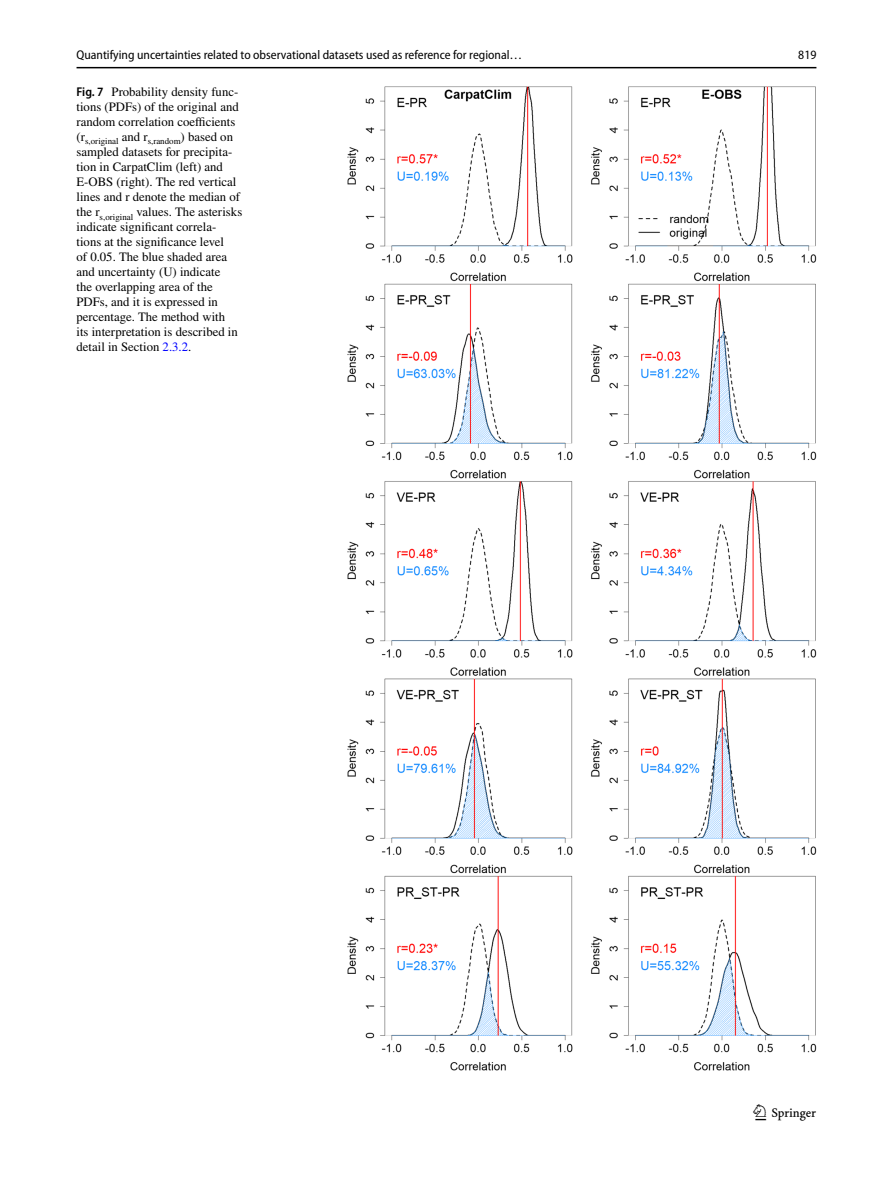
<style>
.page{position:relative;width:893px;height:1187px;background:#fff}
.page>*{position:absolute;margin:0;border:0;box-sizing:border-box;transform-origin:0 0}
.t1{font:22.5px "Springnew Regular 3";color:#000}
.t2{font:12.75px/15px "STIX";color:#000;text-align:justify}
.t3{font:12.75px "Myriad Pro Semi Cn 3";color:#000}
.t4{font:semi-condensed 12.75px "Myriad Pro";color:#000}
.t5{font:8.85px "STIX";color:#000}
.s1{font-family:"Myriad Pro";font-weight:600;font-stretch:semi-condensed}
.s2{color:#00f}
</style>
<div class="page">
<hr style="left:77px;top:67px;width:739px;height:1px;background:#000">
<img style="left:347px;top:87px;width:469px;height:983px">
<p class="t3" style="left:77px;top:48px;width:447px">Quantifying uncertainties related to observational datasets used as reference for regional…</p>
<p class="t4" style="left:798px;top:48px;width:20px">819</p>
<p class="t2" style="left:77px;top:85px;width:164px"><span class="s1">Fig. 7</span> Probability density func&shy;tions (PDFs) of the original and random correlation coefficients</p>
<p class="t5" style="left:77px;top:135px;width:158px"><sup>(r</sup>s,original <sup>and</sup> <sup>r</sup>s,random<sup>)</sup> <sup>based</sup> <sup>on</sup></p>
<p class="t2" style="left:77px;top:145px;width:167px;text-align:left">sampled datasets for precipita&shy;tion in CarpatClim (left) and<br>E-OBS (right). The red vertical lines and r denote the median of the r<sub>s,original</sub> values. The asterisks indicate significant correla&shy;tions at the significance level<br>of 0.05. The blue shaded area and uncertainty (U) indicate<br>the overlapping area of the<br>PDFs, and it is expressed in percentage. The method with<br>its interpretation is described in detail in Section <span class="s2">2.3.2</span>.</p>
<h1 class="t1" style="left:755px;top:1104px;width:62px">1 3</h1>
</div>
